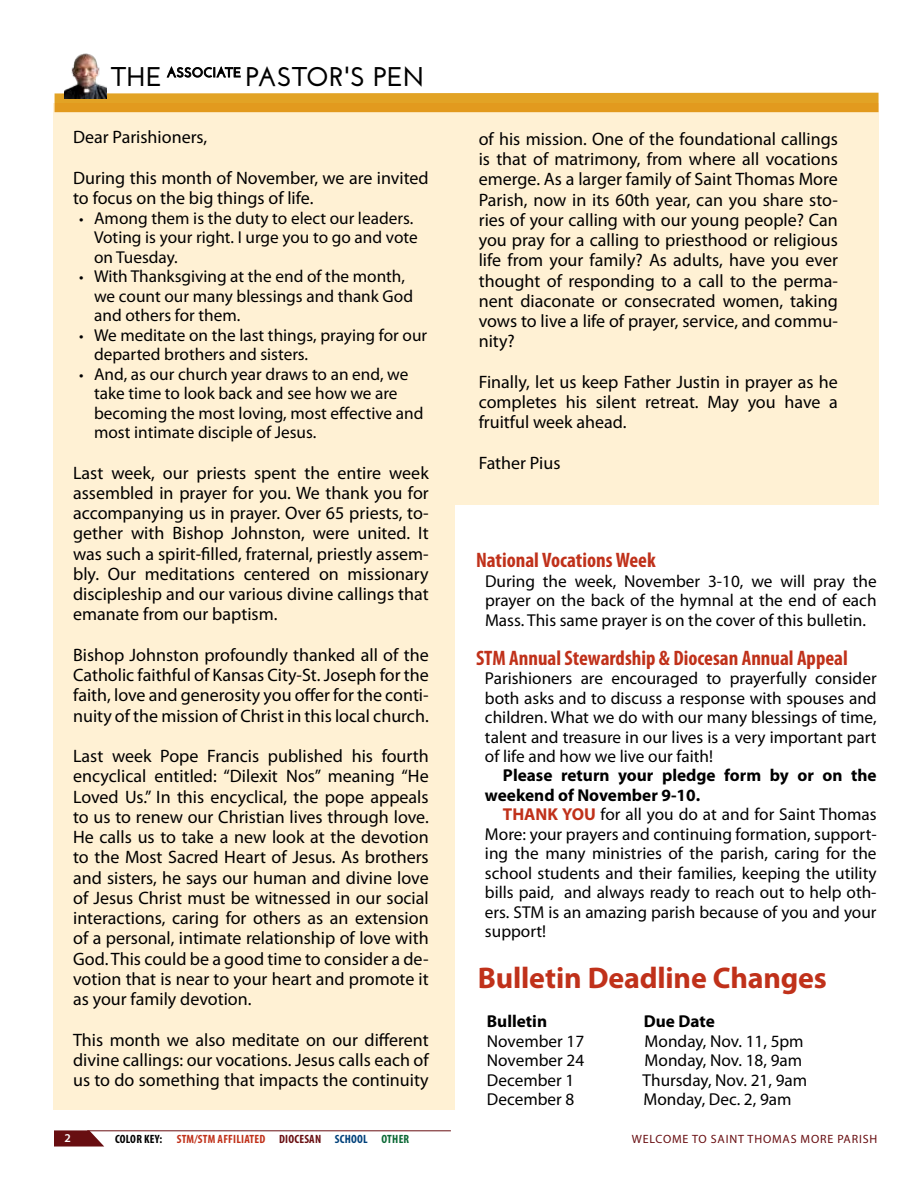
<style>
.page{position:relative;width:918px;height:1188px;background:#fff}
.page>*{position:absolute;margin:0;border:0;box-sizing:border-box;transform-origin:0 0}
.t1{font:700 30px "Myriad Pro";letter-spacing:-.005em;color:#c0311a}
.t2{font:700 27px "Josefin Sans";letter-spacing:.005em;color:#000}
.t3{font:700 condensed 21px "Myriad Pro";color:#c0311a}
.t4{font:18px/20.2px "Myriad Pro";color:#000;text-align:justify}
.t5{font:17.25px/19.5px "Myriad Pro";color:#000}
.t6{font:700 17.25px/19.5px "Myriad Pro";color:#000}
.t7{font:700 condensed 12px "Myriad Pro";letter-spacing:.02em;color:#c0311a}
.t8{font:12px "Myriad Pro";letter-spacing:.07em;color:#680e11}
.t9{font:600 12px "Myriad Pro";color:#fff}
.s1{font-size:15.75px}
.s2{font-weight:700;color:#c0311a}
.s3{color:#000}
.s4{color:#680e11}
.s5{color:#00417b}
.s6{color:#0c6936}
</style>
<div class="page">
<div style="left:54px;top:103px;width:401px;height:1006px;background:#fff1d4"></div>
<div style="left:453px;top:103px;width:426px;height:402px;background:#fff1d4"></div>
<svg style="left:55px;top:93px;width:824px;height:19px;background:#e19e23"></svg>
<svg style="left:54px;top:1130px;width:50px;height:17px"></svg>
<hr style="left:87px;top:1130px;width:364px;height:1px;background:#680e11">
<img style="left:64px;top:53px;width:43px;height:45px">
<h2 class="t2" style="left:111px;top:61px;width:315px">THE <sup>ASSOCIATE</sup> PASTOR'S PEN</h2>
<p class="t4" style="left:73px;top:127px;width:136px">Dear Parishioners,</p>
<p class="t4" style="left:73px;top:167px;width:357px">During this month of November, we are invited to focus on the big things of life.</p>
<p class="t5" style="left:94px;top:208px;width:325px;text-indent:-15px"><span class="s1">•</span> Among them is the duty to elect our leaders.<br>Voting is your right. I urge you to go and vote on Tuesday.</p>
<p class="t5" style="left:94px;top:266px;width:320px;text-indent:-15px"><span class="s1">•</span> With Thanksgiving at the end of the month, we count our many blessings and thank God and others for them.</p>
<p class="t5" style="left:94px;top:325px;width:335px;text-indent:-15px"><span class="s1">•</span> We meditate on the last things, praying for our departed brothers and sisters.</p>
<p class="t5" style="left:94px;top:364px;width:331px;text-indent:-15px"><span class="s1">•</span> And, as our church year draws to an end, we take time to look back and see how we are becoming the most loving, most effective and most intimate disciple of Jesus.</p>
<p class="t4" style="left:73px;top:462px;width:357px">Last week, our priests spent the entire week assembled in prayer for you. We thank you for accompanying us in prayer. Over 65 priests, to&shy;gether with Bishop Johnston, were united. It was such a spirit-filled, fraternal, priestly assem&shy;bly. Our meditations centered on missionary discipleship and our various divine callings that emanate from our baptism.</p>
<p class="t4" style="left:73px;top:644px;width:357px">Bishop Johnston profoundly thanked all of the Catholic faithful of Kansas City-St. Joseph for the faith, love and generosity you offer for the conti&shy;nuity of the mission of Christ in this local church.</p>
<p class="t4" style="left:73px;top:746px;width:357px">Last week Pope Francis published his fourth encyclical entitled: “Dilexit Nos” meaning “He Loved Us.” In this encyclical, the pope appeals to us to renew our Christian lives through love.<br>He calls us to take a new look at the devotion to the Most Sacred Heart of Jesus. As brothers and sisters, he says our human and divine love of Jesus Christ must be witnessed in our social interactions, caring for others as an extension of a personal, intimate relationship of love with God. This could be a good time to consider a de&shy;votion that is near to your heart and promote it as your family devotion.</p>
<p class="t4" style="left:73px;top:1029px;width:357px">This month we also meditate on our different divine callings: our vocations. Jesus calls each of us to do something that impacts the continuity</p>
<p class="t4" style="left:479px;top:128px;width:361px">of his mission. One of the foundational callings is that of matrimony, from where all vocations emerge. As a larger family of Saint Thomas More Parish, now in its 60th year, can you share sto&shy;ries of your calling with our young people? Can you pray for a calling to priesthood or religious life from your family? As adults, have you ever thought of responding to a call to the perma&shy;nent diaconate or consecrated women, taking vows to live a life of prayer, service, and commu&shy;nity?</p>
<p class="t4" style="left:479px;top:371px;width:361px">Finally, let us keep Father Justin in prayer as he completes his silent retreat. May you have a fruitful week ahead.</p>
<p class="t4" style="left:479px;top:452px;width:83px">Father Pius</p>
<p class="t3" style="left:476px;top:547px;width:181px">National Vocations Week</p>
<p class="t5" style="left:485px;top:571px;width:393px;text-align:justify">During the week, November 3-10, we will pray the prayer on the back of the hymnal at the end of each Mass. This same prayer is on the cover of this bulletin.</p>
<p class="t3" style="left:476px;top:644px;width:373px">STM Annual Stewardship &amp; Diocesan Annual Appeal</p>
<p class="t5" style="left:485px;top:668px;width:393px;text-align:justify">Parishioners are encouraged to prayerfully consider both asks and to discuss a response with spouses and children. What we do with our many blessings of time, talent and treasure in our lives is a very important part of life and how we live our faith!</p>
<p class="t6" style="left:485px;top:765px;width:393px;text-indent:18px">Please return your pledge form by or on the weekend of November 9-10.</p>
<p class="t5" style="left:485px;top:805px;width:393px;text-align:justify;text-indent:18px"><span class="s2">THANK YOU</span> for all you do at and for Saint Thomas More: your prayers and continuing formation, support&shy;ing the many ministries of the parish, caring for the school students and their families, keeping the utility bills paid, and always ready to reach out to help oth&shy;ers. STM is an amazing parish because of you and your support!</p>
<h1 class="t1" style="left:478px;top:959px;width:350px">Bulletin Deadline Changes</h1>
<p class="t6" style="left:487px;top:1011px;width:62px">Bulletin</p>
<p class="t6" style="left:644px;top:1011px;width:73px">Due Date</p>
<p class="t5" style="left:487px;top:1031px;width:99px">November 17</p>
<p class="t5" style="left:645px;top:1031px;width:161px">Monday, Nov. 11, 5pm</p>
<p class="t5" style="left:487px;top:1051px;width:99px">November 24</p>
<p class="t5" style="left:645px;top:1051px;width:159px">Monday, Nov. 18, 9am</p>
<p class="t5" style="left:487px;top:1070px;width:89px">December 1</p>
<p class="t5" style="left:643px;top:1070px;width:166px">Thursday, Nov. 21, 9am</p>
<p class="t5" style="left:487px;top:1090px;width:89px">December 8</p>
<p class="t5" style="left:643px;top:1090px;width:150px">Monday, Dec. 2, 9am</p>
<p class="t9" style="left:64px;top:1131px;width:8px">2</p>
<p class="t7" style="left:115px;top:1132px;width:296px"><span class="s3">COLOR KEY:</span> STM/STM AFFILIATED <span class="s4">DIOCESAN</span> <span class="s5">SCHOOL</span> <span class="s6">OTHER</span></p>
<p class="t8" style="left:632px;top:1132px;width:247px">WELCOME TO SAINT THOMAS MORE PARISH</p>
</div>
